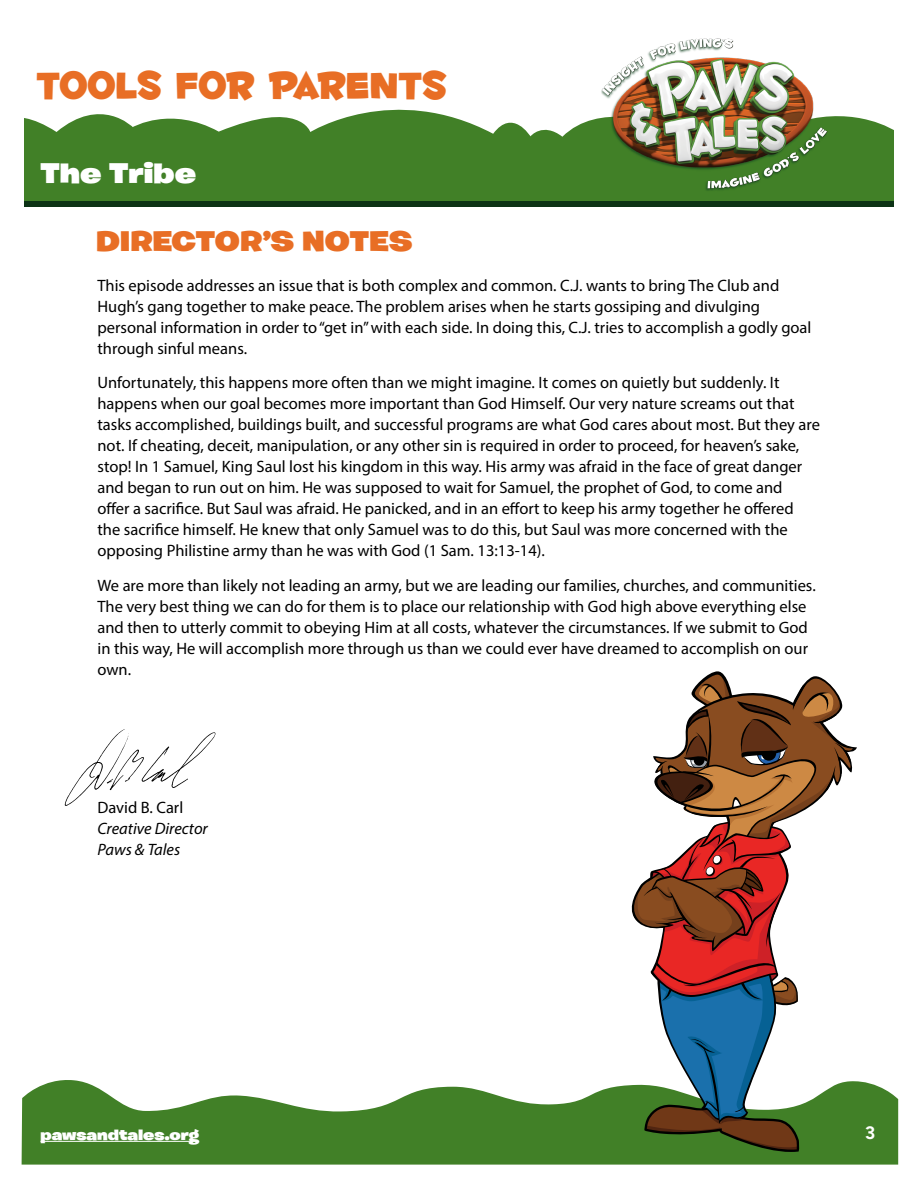
<style>
.page{position:relative;width:918px;height:1188px;background:#fff}
.page>*{position:absolute;margin:0;border:0;box-sizing:border-box;transform-origin:0 0}
.t1{font:45px "Fontdinerdotcom Huggable";color:#e86e25}
.t2{font:900 28.5px "Burbank Big Wide";color:#e86e25}
.t3{font:900 28.5px "Burbank Big Wide";color:#fff}
.t4{font:300 18px "Figtree";color:#fff}
.t5{font:16.5px/21px "Myriad Pro";color:#000}
.t6{font:italic 16.5px/21px "Myriad Pro";color:#000}
.t7{font:900 15px "Burbank Big Wide";color:#fff}
</style>
<div class="page">
<svg style="left:24px;top:110px;width:870px;height:92px;background:#568d40"></svg>
<img style="left:598px;top:38px;width:234px;height:154px">
<div style="left:24px;top:202px;width:870px;height:5px;background:#0c3215"></div>
<svg style="left:22px;top:1080px;width:876px;height:85px;fill:#418027"></svg>
<hr style="left:40px;top:1141px;width:159px;height:1px;background:#fff">
<svg style="left:65px;top:729px;width:151px;height:77px"></svg>
<svg style="left:630px;top:671px;width:225px;height:483px"></svg>
<h1 class="t1" style="left:36px;top:58px;width:412px">TOOLS FOR PARENTS</h1>
<h2 class="t3" style="left:40px;top:155px;width:157px">The Tribe</h2>
<h2 class="t2" style="left:96px;top:223px;width:318px">DIRECTOR’S NOTES</h2>
<p class="t5" style="left:98px;top:275px;width:715px">This episode addresses an issue that is both complex and common. C.J. wants to bring The Club and Hugh’s gang together to make peace. The problem arises when he starts gossiping and divulging personal information in order to “get in” with each side. In doing this, C.J. tries to accomplish a godly goal through sinful means.</p>
<p class="t5" style="left:98px;top:372px;width:724px">Unfortunately, this happens more often than we might imagine. It comes on quietly but suddenly. It happens when our goal becomes more important than God Himself. Our very nature screams out that tasks accomplished, buildings built, and successful programs are what God cares about most. But they are not. If cheating, deceit, manipulation, or any other sin is required in order to proceed, for heaven’s sake, stop! In 1 Samuel, King Saul lost his kingdom in this way. His army was afraid in the face of great danger and began to run out on him. He was supposed to wait for Samuel, the prophet of God, to come and<br>offer a sacrifice. But Saul was afraid. He panicked, and in an effort to keep his army together he offered the sacrifice himself. He knew that only Samuel was to do this, but Saul was more concerned with the opposing Philistine army than he was with God (1 Sam. 13:13-14).</p>
<p class="t5" style="left:98px;top:575px;width:720px">We are more than likely not leading an army, but we are leading our families, churches, and communities.<br>The very best thing we can do for them is to place our relationship with God high above everything else and then to utterly commit to obeying Him at all costs, whatever the circumstances. If we submit to God in this way, He will accomplish more through us than we could ever have dreamed to accomplish on our own.</p>
<p class="t5" style="left:98px;top:797px;width:87px">David B. Carl</p>
<p class="t6" style="left:98px;top:818px;width:112px">Creative Director<br>Paws &amp; Tales</p>
<p class="t7" style="left:40px;top:1125px;width:160px">pawsandtales.org</p>
<p class="t4" style="left:865px;top:1123px;width:12px">3</p>
</div>
